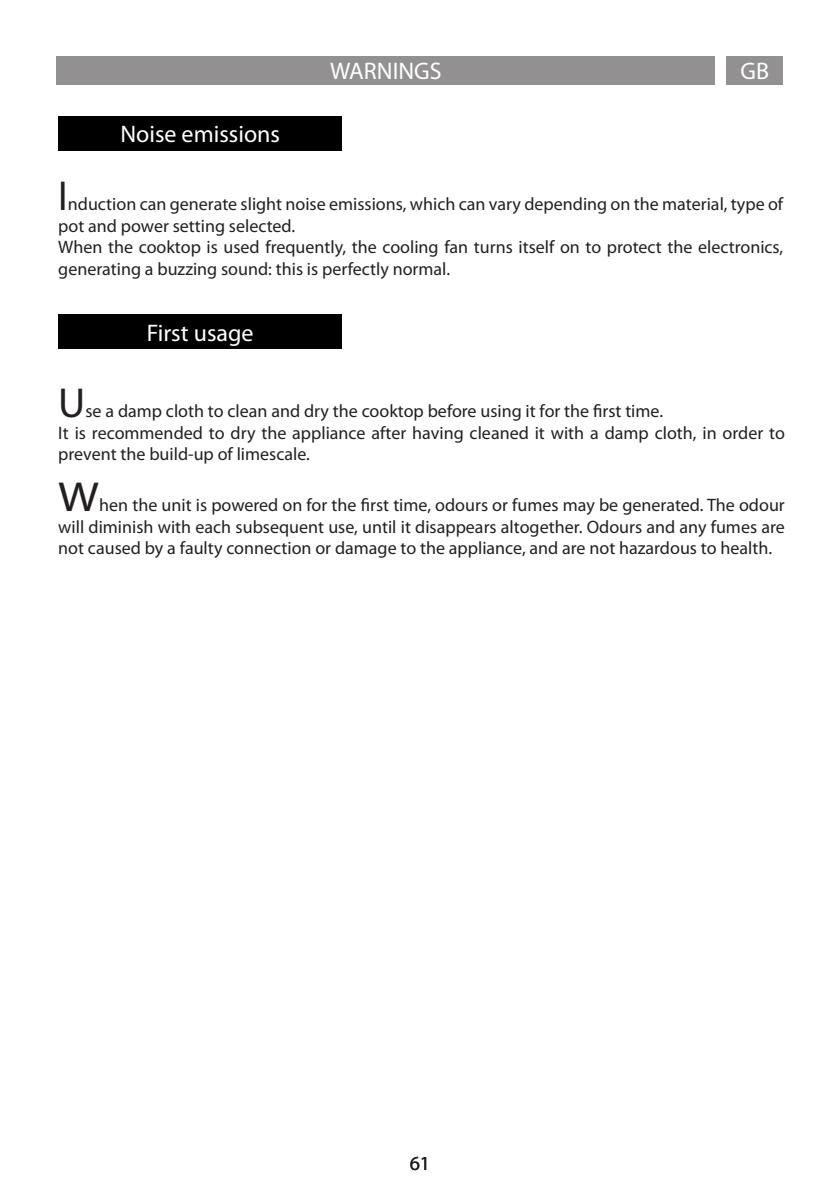
<style>
.page{position:relative;width:840px;height:1191px;background:#fff}
.page>*{position:absolute;margin:0;border:0;box-sizing:border-box;transform-origin:0 0}
.t1{font:42px "Myriad Pro";color:#231f20;scale:.95 1}
.t2{font:42px "Myriad Pro";color:#231f20}
.t3{font:42px "Myriad Pro";color:#231f20;scale:1.15 1}
.t4{font:24px "Myriad Pro";color:#fff}
.t5{font:20px "Myriad Pro";color:#231f20}
.t6{font:18px/21.6px "Myriad Pro";color:#231f20}
</style>
<div class="page">
<div style="left:57px;top:57px;width:657px;height:28px;background:#929090"></div>
<div style="left:726px;top:57px;width:56px;height:28px;background:#929090"></div>
<div style="left:58px;top:116px;width:284px;height:34px;background:#000"></div>
<div style="left:58px;top:315px;width:284px;height:34px;background:#000"></div>
<p class="t4" style="left:120px;top:119px;width:161px">Noise emissions</p>
<h2 class="t4" style="left:308px;top:56px;width:156px">ANWEISUNGEN</h2>
<h2 class="t4" style="left:330px;top:56px;width:113px">WARNINGS</h2>
<h2 class="t4" style="left:740px;top:56px;width:30px">GB</h2>
<p class="t1" style="left:58px;top:170px;width:12px">I</p>
<p class="t6" style="left:58px;top:193px;width:726px;text-indent:10px">nduction can generate slight noise emissions, which can vary depending on the material, type of pot and power setting selected.</p>
<p class="t6" style="left:58px;top:236px;width:726px">When the cooktop is used frequently, the cooling fan turns itself on to protect the electronics, generating a buzzing sound: this is perfectly normal.</p>
<p class="t4" style="left:147px;top:318px;width:108px">First usage</p>
<p class="t2" style="left:58px;top:377px;width:29px">U</p>
<p class="t6" style="left:85px;top:400px;width:578px">se a damp cloth to clean and dry the cooktop before using it for the first time.</p>
<p class="t6" style="left:58px;top:421px;width:727px">It is recommended to dry the appliance after having cleaned it with a damp cloth, in order to prevent the build-up of limescale.</p>
<p class="t3" style="left:58px;top:471px;width:37px">W</p>
<p class="t6" style="left:58px;top:494px;width:727px;text-align:justify;text-indent:41px">hen the unit is powered on for the first time, odours or fumes may be generated. The odour will diminish with each subsequent use, until it disappears altogether. Odours and any fumes are not caused by a faulty connection or damage to the appliance, and are not hazardous to health.</p>
<p class="t5" style="left:409px;top:1151px;width:22px">61</p>
</div>
